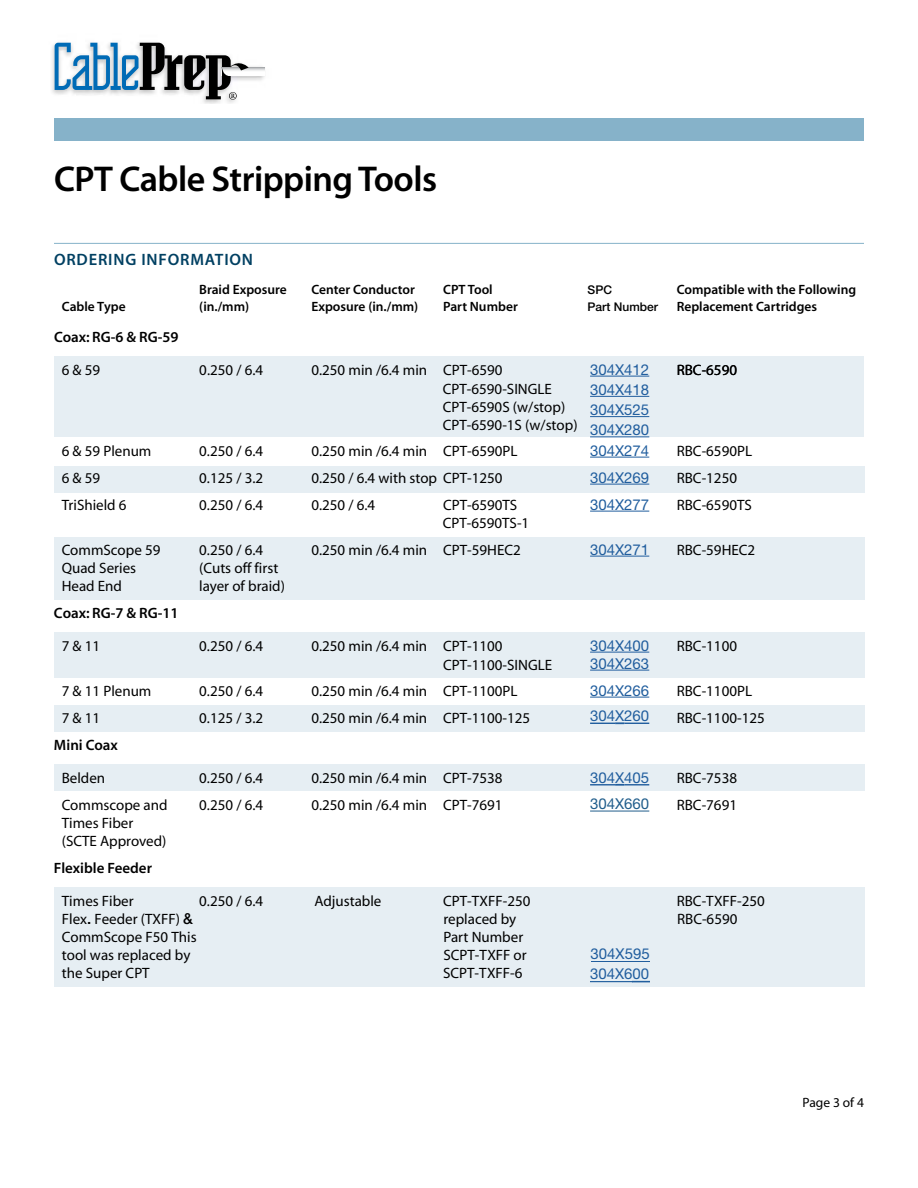
<style>
.page{position:relative;width:918px;height:1188px;background:#fff}
.page>*{position:absolute;margin:0;border:0;box-sizing:border-box;transform-origin:0 0}
.t1{font:36px "Myriad MM 565 wt 600 wd";letter-spacing:-.015em;color:#000}
.t2{font:16.5px "Myriad MM 565 wt 600 wd";letter-spacing:.05em;color:#004062}
.t3{font:15px/18px "Myriad MM 400 wt 600 wd";color:#000}
.t4{font:15px "Helvetica Neue LT Pro";color:#215e9e}
.t5{font:15px "Myriad MM 565 wt 600 wd";color:#000}
.t6{font:15px "Helvetica Neue LT Pro";color:#215e8c}
.t7{font:13.5px "Myriad MM 565 wt 600 wd";color:#000}
.t8{font:13.5px "Myriad MM 400 wt 600 wd";color:#000}
.t9{font:500 12px/16.8px "Helvetica Neue LT Pro";color:#000}
.s1{font-family:"Helvetica Neue LT Pro";font-weight:500}
</style>
<div class="page">
<img style="left:52px;top:42px;width:213px;height:62px">
<svg style="left:249px;top:67px;width:15px;height:9px"></svg>
<svg style="left:55px;top:43px;width:194px;height:57px"></svg>
<div style="left:54px;top:118px;width:810px;height:22px;background:#86b2c9"></div>
<hr style="left:54px;top:243px;width:810px;height:1px;background:#86b2c9">
<div style="left:54px;top:356px;width:810px;height:81px;background:#e6eef3"></div>
<div style="left:54px;top:466px;width:810px;height:27px;background:#e6eef3"></div>
<div style="left:54px;top:537px;width:810px;height:63px;background:#e6eef3"></div>
<div style="left:54px;top:632px;width:810px;height:45px;background:#e6eef3"></div>
<div style="left:54px;top:705px;width:810px;height:27px;background:#e6eef3"></div>
<div style="left:54px;top:764px;width:810px;height:27px;background:#e6eef3"></div>
<div style="left:54px;top:887px;width:810px;height:99px;background:#e6eef3"></div>
<hr style="left:590px;top:376px;width:59px;height:1px;background:#215e9e">
<hr style="left:590px;top:396px;width:59px;height:1px;background:#215e9e">
<hr style="left:590px;top:416px;width:59px;height:1px;background:#215e9e">
<hr style="left:590px;top:436px;width:59px;height:1px;background:#215e9e">
<hr style="left:590px;top:457px;width:59px;height:1px;background:#215e9e">
<hr style="left:590px;top:484px;width:59px;height:1px;background:#215e9e">
<hr style="left:590px;top:511px;width:59px;height:1px;background:#215e9e">
<hr style="left:590px;top:556px;width:59px;height:1px;background:#215e9e">
<hr style="left:590px;top:652px;width:59px;height:1px;background:#215e9e">
<hr style="left:590px;top:670px;width:59px;height:1px;background:#215e9e">
<hr style="left:590px;top:697px;width:59px;height:1px;background:#215e9e">
<hr style="left:591px;top:961px;width:58px;height:1px;background:#215e9e">
<svg style="left:590px;top:785px;width:59px;height:1px"></svg>
<svg style="left:590px;top:723px;width:59px;height:1px"></svg>
<hr style="left:590px;top:981px;width:43px;height:1px;background:#215e9e">
<svg style="left:633px;top:981px;width:17px;height:1px"></svg>
<hr style="left:590px;top:811px;width:59px;height:1px;background:#215e8c">
<p class="t1" style="left:54px;top:160px;width:385px">CPT Cable Stripping Tools</p>
<p class="t2" style="left:54px;top:251px;width:201px">ORDERING INFORMATION</p>
<p class="t7" style="left:199px;top:283px;width:89px">Braid Exposure</p>
<p class="t7" style="left:311px;top:283px;width:105px">Center Conductor</p>
<p class="t7" style="left:443px;top:283px;width:51px">CPT Tool</p>
<p class="t7" style="left:677px;top:283px;width:181px">Compatible with the Following</p>
<p class="t7" style="left:62px;top:299px;width:66px">Cable Type</p>
<p class="t7" style="left:199px;top:299px;width:51px">(in./mm)</p>
<p class="t7" style="left:311px;top:299px;width:108px">Exposure (in./mm)</p>
<p class="t7" style="left:443px;top:299px;width:76px">Part Number</p>
<p class="t7" style="left:677px;top:299px;width:142px">Replacement Cartridges</p>
<p class="t5" style="left:54px;top:330px;width:126px">Coax: RG-6 &amp; RG-59</p>
<p class="t3" style="left:62px;top:362px;width:40px">6 &amp; 59</p>
<p class="t3" style="left:199px;top:362px;width:65px">0.250 / 6.4</p>
<p class="t3" style="left:311px;top:362px;width:193px">0.250 min /6.4 min CPT-6590</p>
<p class="t9" style="left:588px;top:281px;width:72px">SPC<br>Part Number</p>
<p class="t4" style="left:590px;top:360px;width:61px">304X412</p>
<p class="t4" style="left:590px;top:380px;width:61px">304X418</p>
<p class="t4" style="left:590px;top:401px;width:61px">304X525</p>
<p class="t4" style="left:590px;top:421px;width:61px">304X280</p>
<p class="t4" style="left:590px;top:441px;width:61px">304X274</p>
<p class="t4" style="left:590px;top:468px;width:61px">304X269</p>
<p class="t4" style="left:590px;top:495px;width:61px">304X277</p>
<p class="t4" style="left:590px;top:540px;width:61px">304X271</p>
<p class="t3" style="left:677px;top:362px;width:62px">RBC-6590</p>
<p class="t3" style="left:677px;top:362px;width:62px">RBC-6590</p>
<p class="t3" style="left:443px;top:381px;width:136px">CPT-6590-SINGLE<br>CPT-6590S (w/stop)<br>CPT-6590-1S (w/stop)</p>
<p class="t3" style="left:62px;top:443px;width:91px">6 &amp; 59 Plenum</p>
<p class="t3" style="left:199px;top:443px;width:65px">0.250 / 6.4</p>
<p class="t3" style="left:311px;top:443px;width:208px">0.250 min /6.4 min CPT-6590PL</p>
<p class="t3" style="left:677px;top:443px;width:77px">RBC-6590PL</p>
<p class="t3" style="left:62px;top:470px;width:40px">6 &amp; 59</p>
<p class="t3" style="left:199px;top:470px;width:65px">0.125 / 3.2</p>
<p class="t3" style="left:311px;top:470px;width:193px">0.250 / 6.4 with stop CPT-1250</p>
<p class="t3" style="left:677px;top:470px;width:62px">RBC-1250</p>
<p class="t3" style="left:62px;top:497px;width:66px">TriShield 6</p>
<p class="t3" style="left:199px;top:497px;width:65px">0.250 / 6.4</p>
<p class="t3" style="left:311px;top:497px;width:65px">0.250 / 6.4</p>
<p class="t3" style="left:443px;top:497px;width:76px">CPT-6590TS</p>
<p class="t3" style="left:677px;top:497px;width:77px">RBC-6590TS</p>
<p class="t3" style="left:443px;top:515px;width:88px">CPT-6590TS-1</p>
<p class="t3" style="left:62px;top:542px;width:100px">CommScope 59</p>
<p class="t3" style="left:199px;top:542px;width:65px">0.250 / 6.4</p>
<p class="t3" style="left:311px;top:542px;width:211px">0.250 min /6.4 min CPT-59HEC2</p>
<p class="t3" style="left:677px;top:542px;width:80px">RBC-59HEC2</p>
<p class="t3" style="left:62px;top:560px;width:76px">Quad Series</p>
<p class="t3" style="left:199px;top:560px;width:81px">(Cuts off first</p>
<p class="t3" style="left:62px;top:578px;width:62px">Head End</p>
<p class="t3" style="left:199px;top:578px;width:87px">layer of braid)</p>
<p class="t5" style="left:54px;top:605px;width:126px">Coax: RG-7 &amp; RG-11</p>
<p class="t3" style="left:62px;top:638px;width:40px">7 &amp; 11</p>
<p class="t3" style="left:199px;top:638px;width:65px">0.250 / 6.4</p>
<p class="t3" style="left:311px;top:638px;width:193px">0.250 min /6.4 min CPT-1100</p>
<p class="t3" style="left:677px;top:638px;width:62px">RBC-1100</p>
<p class="t3" style="left:62px;top:683px;width:91px">7 &amp; 11 Plenum</p>
<p class="t3" style="left:199px;top:683px;width:65px">0.250 / 6.4</p>
<p class="t3" style="left:311px;top:683px;width:208px">0.250 min /6.4 min CPT-1100PL</p>
<p class="t3" style="left:677px;top:683px;width:77px">RBC-1100PL</p>
<p class="t3" style="left:62px;top:710px;width:40px">7 &amp; 11</p>
<p class="t3" style="left:199px;top:710px;width:65px">0.125 / 3.2</p>
<p class="t3" style="left:311px;top:710px;width:220px">0.250 min /6.4 min CPT-1100-125</p>
<p class="t3" style="left:677px;top:710px;width:89px">RBC-1100-125</p>
<p class="t5" style="left:54px;top:737px;width:65px">Mini Coax</p>
<p class="t3" style="left:62px;top:770px;width:45px">Belden</p>
<p class="t3" style="left:199px;top:770px;width:65px">0.250 / 6.4</p>
<p class="t3" style="left:311px;top:770px;width:193px">0.250 min /6.4 min CPT-7538</p>
<p class="t3" style="left:677px;top:770px;width:62px">RBC-7538</p>
<p class="t3" style="left:62px;top:797px;width:107px">Commscope and</p>
<p class="t3" style="left:199px;top:797px;width:65px">0.250 / 6.4</p>
<p class="t3" style="left:311px;top:797px;width:193px">0.250 min /6.4 min CPT-7691</p>
<p class="t3" style="left:677px;top:797px;width:62px">RBC-7691</p>
<p class="t3" style="left:62px;top:815px;width:106px">Times Fiber (SCTE Approved)</p>
<p class="t5" style="left:54px;top:860px;width:100px">Flexible Feeder</p>
<p class="t3" style="left:199px;top:893px;width:65px">0.250 / 6.4</p>
<p class="t3" style="left:314px;top:893px;width:69px">Adjustable</p>
<p class="t3" style="left:443px;top:893px;width:89px">CPT-TXFF-250</p>
<p class="t3" style="left:677px;top:893px;width:90px">RBC-TXFF-250</p>
<p class="t3" style="left:443px;top:911px;width:74px">replaced by</p>
<p class="t3" style="left:677px;top:911px;width:62px">RBC-6590</p>
<p class="t3" style="left:443px;top:929px;width:85px">Part Number<br>SCPT-TXFF or</p>
<p class="t4" style="left:590px;top:636px;width:61px">304X400</p>
<p class="t4" style="left:590px;top:654px;width:61px">304X263</p>
<p class="t4" style="left:590px;top:681px;width:61px">304X266</p>
<p class="t4" style="left:590px;top:707px;width:61px">304X260</p>
<p class="t3" style="left:443px;top:656px;width:111px">CPT-1100-SINGLE</p>
<p class="t4" style="left:590px;top:768px;width:61px">304X405</p>
<p class="t6" style="left:590px;top:794px;width:61px">304X660</p>
<p class="t3" style="left:62px;top:893px;width:136px">Times Fiber<br>Flex<span class="s1">.</span> Feeder (TXFF) <span class="s1">&amp;<br></span>CommScope F50 This tool was replaced by the Super CPT</p>
<p class="t4" style="left:591px;top:944px;width:61px">304X595</p>
<p class="t3" style="left:443px;top:965px;width:81px">SCPT-TXFF-6</p>
<p class="t4" style="left:590px;top:965px;width:61px">304X600</p>
<p class="t8" style="left:803px;top:1096px;width:63px">Page 3 of 4</p>
</div>
